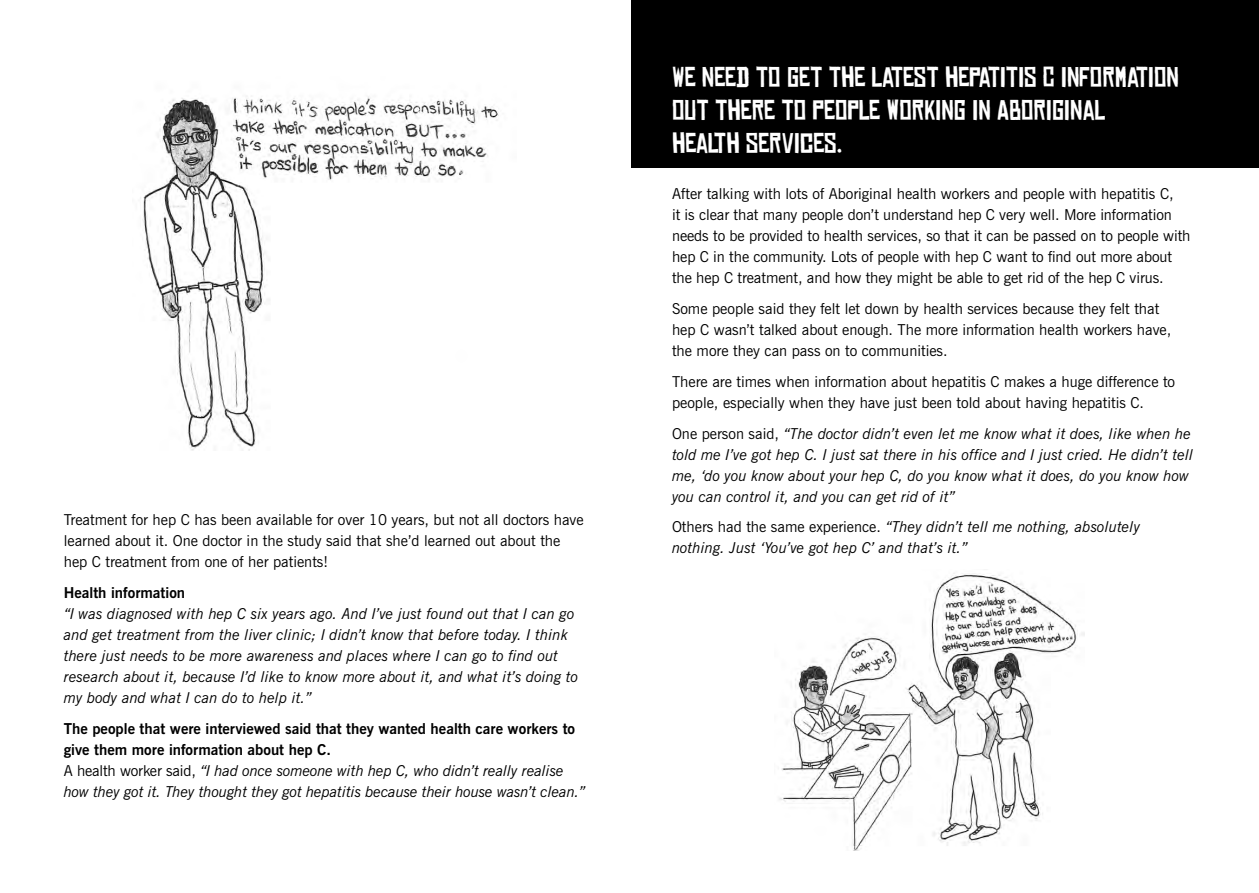
<style>
.page{position:relative;width:1259px;height:893px;background:#fff}
.page>*{position:absolute;margin:0;border:0;box-sizing:border-box;transform-origin:0 0}
.t1{font:27px/33px "Chinese Rocks";color:#fff}
.t2{font:italic 15px/21px "News Gothic BT";color:#000}
.t3{font:15px/21px "News Gothic BT";color:#000}
.t4{font:700 15px "News Gothic BT";color:#000}
.s1{font-weight:700;font-style:normal}
.s2{font-style:normal}
</style>
<div class="page">
<div style="left:631px;top:0;width:628px;height:168px;background:#000"></div>
<img style="left:779px;top:573px;width:305px;height:277px">
<img style="left:140px;top:96px;width:359px;height:355px">
<p class="t3" style="left:64px;top:509px;width:521px">Treatment for hep C has been available for over 10 years, but not all doctors have learned about it. One doctor in the study said that she’d learned out about the hep C treatment from one of her patients!</p>
<p class="t4" style="left:64px;top:584px;width:123px">Health information</p>
<p class="t2" style="left:64px;top:603px;width:516px">“I was diagnosed with hep C six years ago. And I’ve just found out that I can go and get treatment from the liver clinic; I didn’t know that before today. I think there just needs to be more awareness and places where I can go to find out research about it, because I’d like to know more about it, and what it’s doing to my body and what I can do to help it.”</p>
<p class="t2" style="left:64px;top:718px;width:523px"><span class="s1">The people that were interviewed said that they wanted health care workers to give them more information about hep C.<br></span><span class="s2">A health worker said,</span> “I had once someone with hep C, who didn’t really realise how they got it. They thought they got hepatitis because their house wasn’t clean.”</p>
<h1 class="t1" style="left:672px;top:60px;width:508px">WE NEED TO GET THE LATEST HEPATITIS C INFORMATION<br>OUT THERE TO PEOPLE WORKING IN ABORIGINAL<br>HEALTH SERVICES.</h1>
<p class="t3" style="left:672px;top:183px;width:520px">After talking with lots of Aboriginal health workers and people with hepatitis C,<br>it is clear that many people don’t understand hep C very well. More information needs to be provided to health services, so that it can be passed on to people with hep C in the community. Lots of people with hep C want to find out more about the hep C treatment, and how they might be able to get rid of the hep C virus.</p>
<p class="t3" style="left:672px;top:298px;width:501px">Some people said they felt let down by health services because they felt that hep C wasn’t talked about enough. The more information health workers have, the more they can pass on to communities.</p>
<p class="t3" style="left:672px;top:371px;width:505px">There are times when information about hepatitis C makes a huge difference to people, especially when they have just been told about having hepatitis C.</p>
<p class="t2" style="left:672px;top:423px;width:523px"><span class="s2">One person said,</span> “The doctor didn’t even let me know what it does, like when he told me I’ve got hep C. I just sat there in his office and I just cried. He didn’t tell me, ‘do you know about your hep C, do you know what it does, do you know how you can control it, and you can get rid of it”</p>
<p class="t2" style="left:672px;top:516px;width:470px"><span class="s2">Others had the same experience.</span> “They didn’t tell me nothing, absolutely nothing. Just ‘You’ve got hep C’ and that’s it.”</p>
</div>
